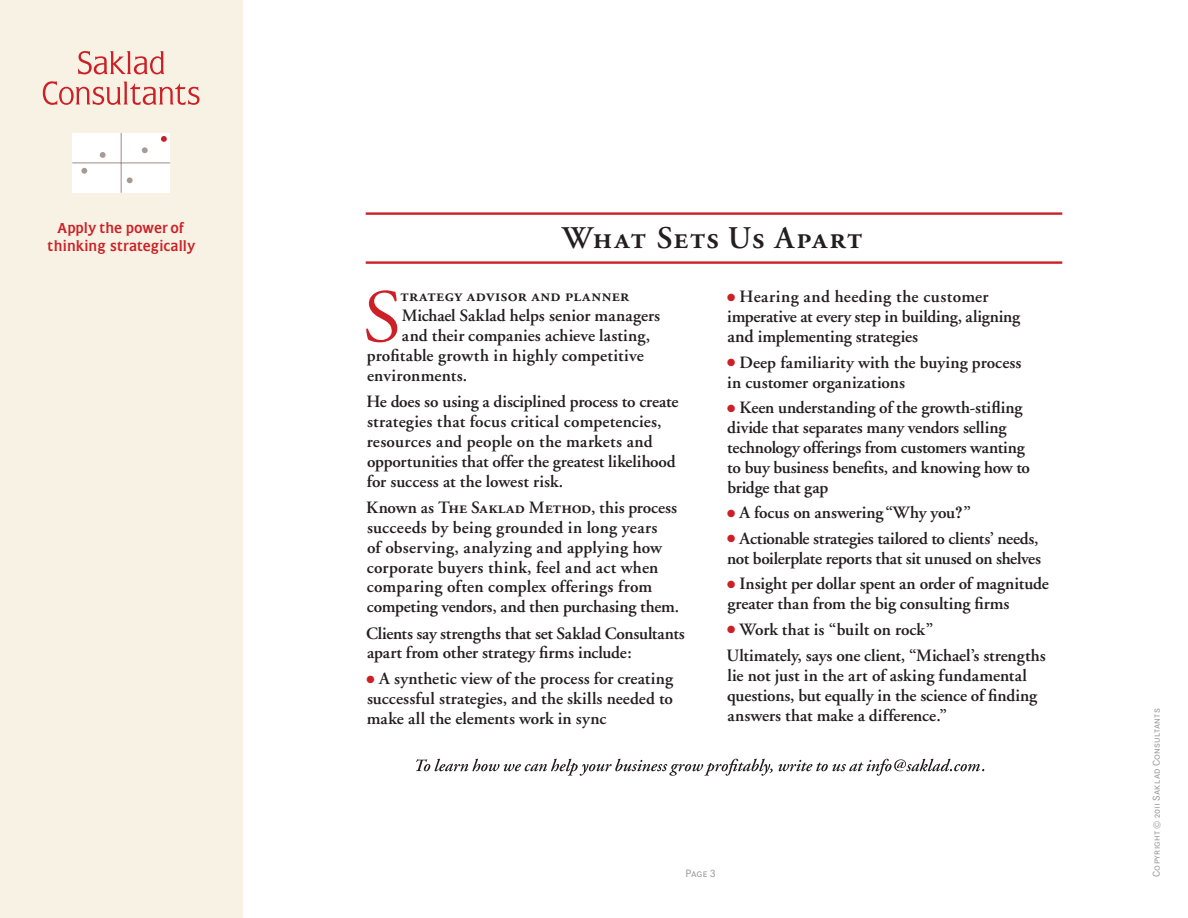
<style>
.page{position:relative;width:1188px;height:918px;background:#fff}
.page>*{position:absolute;margin:0;border:0;box-sizing:border-box;transform-origin:0 0}
.Running_copy{font:31.5px "Adobe Garamond Semibold SC";letter-spacing:.035em;color:#231f20}
.Running_copy-2{font:600 17.25px/19.8px "Adobe Garamond";color:#231f20}
.Running_copy-3{font:600 17.25px/19.8px "Adobe Garamond";letter-spacing:-.02em;color:#231f20}
.t1{font:17.25px "Adobe Garamond Semibold SC";letter-spacing:.02em;color:#231f20}
.t2{font:14.85px/18px "Flange FO";letter-spacing:.04em;color:#cc2026;text-align:center}
._5mm_paragraphs{font:10.5px "Corporate S Expert BQ";color:#939598}
._5mm_paragraphs-2{font:9.75px "Corporate S Expert BQ";letter-spacing:.025em;color:#939598}
.s1{font-family:"Adobe Garamond Semibold SC";font-weight:400}
.s2{color:#cc2026}
.s3{font-size:18px}
.s4{font-family:"Century Schoolbook";font-weight:700;font-size:15.75px}
.s5{font-family:"Corporate SBQ"}
</style>
<div class="page">
<svg style="left:366px;top:290px;width:31px;height:52px"></svg>
<div style="left:0;top:0;width:242px;height:918px;background:#f8f2e4"></div>
<div style="left:72px;top:133px;width:98px;height:60px;background:#fff"></div>
<svg style="left:100px;top:152px;width:6px;height:6px"></svg>
<svg style="left:127px;top:177px;width:6px;height:6px"></svg>
<svg style="left:142px;top:147px;width:6px;height:6px"></svg>
<svg style="left:161px;top:136px;width:6px;height:6px"></svg>
<svg style="left:81px;top:168px;width:6px;height:6px"></svg>
<hr style="left:72px;top:162px;width:98px;height:1px;background:#a79a95">
<hr style="left:121px;top:133px;width:1px;height:60px;background:#a79a95">
<svg style="left:78px;top:51px;width:86px;height:23px"></svg>
<svg style="left:43px;top:81px;width:157px;height:24px"></svg>
<img style="left:365px;top:212px;width:698px;height:3px">
<img style="left:365px;top:261px;width:698px;height:3px">
<svg style="left:416px;top:759px;width:568px;height:17px"></svg>
<p class="t2" style="left:47px;top:219px;width:150px">Apply the power of thinking strategically</p>
<p class="Running_copy" style="left:562px;top:220px;width:302px">What Sets Us Apart</p>
<p class="t1" style="left:400px;top:286px;width:230px">trategy advisor and planner</p>
<p class="Running_copy-2" style="left:402px;top:306px;width:260px">Michael Saklad helps senior managers</p>
<p class="Running_copy-2" style="left:402px;top:326px;width:250px">and their companies achieve lasting,</p>
<p class="Running_copy-2" style="left:367px;top:346px;width:278px">profitable growth in highly competitive</p>
<p class="Running_copy-2" style="left:367px;top:366px;width:102px">environments.</p>
<p class="Running_copy-2" style="left:366px;top:392px;width:314px">He does so using a disciplined process to create strategies that focus critical competencies, resources and people on the markets and opportunities that offer the greatest likelihood for success at the lowest risk.</p>
<p class="Running_copy-2" style="left:366px;top:498px;width:314px">Known as <span class="s1">The Saklad Method</span>, this process succeeds by being grounded in long years<br>of observing, analyzing and applying how corporate buyers think, feel and act when comparing often complex offerings from competing vendors, and then purchasing them.</p>
<p class="Running_copy-2" style="left:366px;top:623px;width:320px">Clients say strengths that set Saklad Consultants apart from other strategy firms include:</p>
<p class="Running_copy-2" style="left:367px;top:669px;width:308px;text-align:justify"><span class="s2">●</span> A synthetic view of the process for creating successful strategies, and the skills needed to make all the elements work in sync</p>
<p class="Running_copy-2" style="left:727px;top:287px;width:295px"><span class="s2">●</span> Hearing and heeding the customer imperative at every step in building, aligning <span class="s3">and</span> implementing strategies</p>
<p class="Running_copy-2" style="left:727px;top:353px;width:296px"><span class="s2">●</span> Deep familiarity with the buying process in customer organizations</p>
<p class="Running_copy-2" style="left:727px;top:398px;width:305px"><span class="s2">●</span> Keen understanding of the growth-stifling divide that separates many vendors selling technology offerings from customers wanting to buy business benefits, and knowing how to bridge that gap</p>
<p class="Running_copy-2" style="left:727px;top:503px;width:246px"><span class="s2">●</span> A focus on answering “Why you<span class="s4">?</span>”</p>
<p class="Running_copy-3" style="left:727px;top:529px;width:316px"><span class="s2">●</span> Actionable strategies tailored to clients’ needs, not boilerplate reports that sit unused on shelves</p>
<p class="Running_copy-2" style="left:727px;top:574px;width:323px"><span class="s2">●</span> Insight per dollar spent an order of magnitude greater than from the big consulting firms</p>
<p class="Running_copy-2" style="left:727px;top:620px;width:208px"><span class="s2">●</span> Work that is “built on rock”</p>
<p class="Running_copy-2" style="left:727px;top:646px;width:321px">Ultimately, says one client, “Michael’s strengths lie not just in the art of asking fundamental questions, but equally in the science of finding answers that make a difference.”</p>
<p class="_5mm_paragraphs" style="left:686px;top:867px;width:32px">Page <span class="s5">3</span></p>
<p class="_5mm_paragraphs-2" style="left:1151px;top:877px;width:170px;rotate:-90deg">Copyright © 2011 Saklad Consultants</p>
</div>
